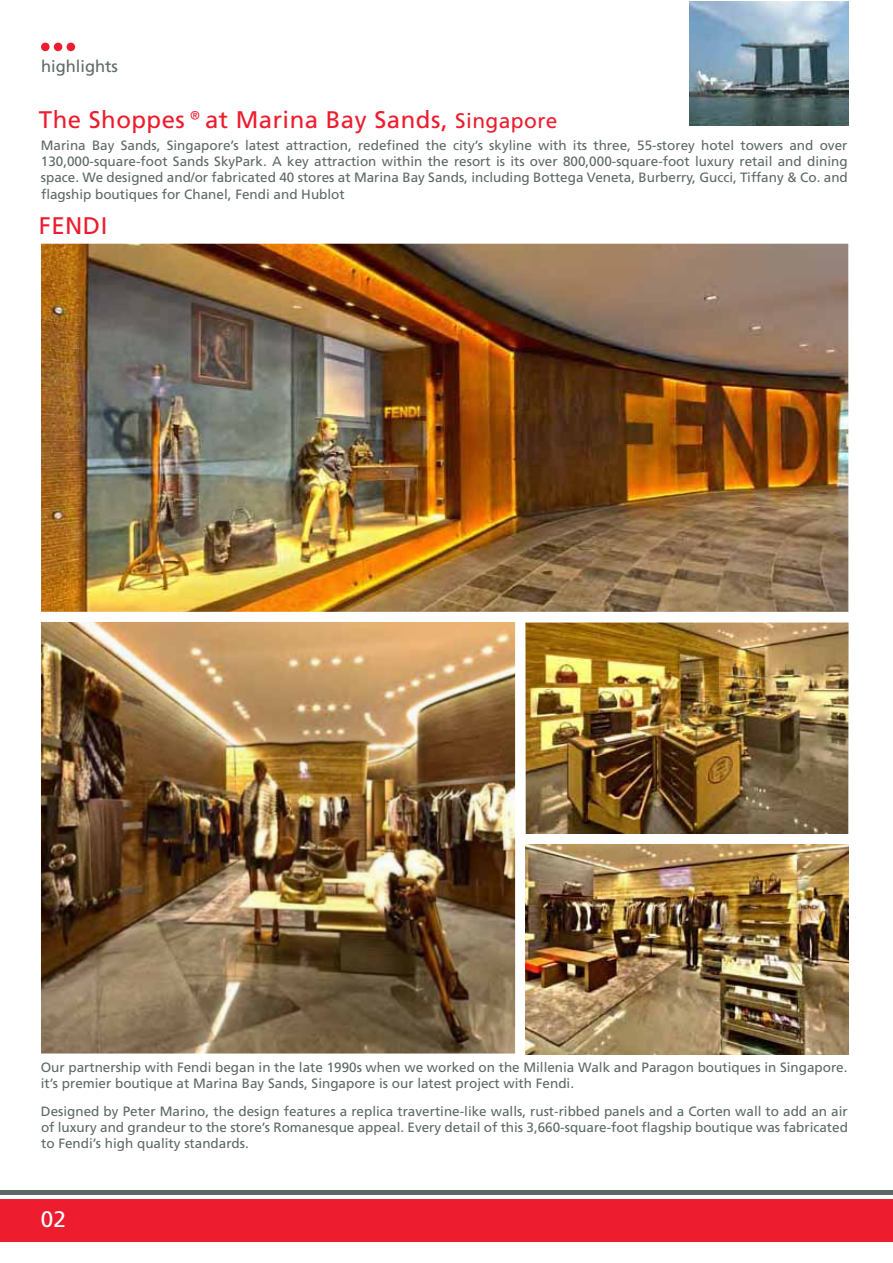
<style>
.page{position:relative;width:893px;height:1263px;background:#fff}
.page>*{position:absolute;margin:0;border:0;box-sizing:border-box;transform-origin:0 0}
.t1{font:24px "Frutiger CE";letter-spacing:.02em;color:#ed1c2e}
.t2{font:22.5px "Frutiger";color:#fff}
.t3{font:16.5px "Frutiger CE";color:#5d6967}
.t4{font:13.5px/16.2px "Frutiger CE";color:#5d6967;text-align:justify}
.s1{font-size:21px}
</style>
<div class="page">
<div style="left:41px;top:43px;width:9px;height:8px;background:#ed1c2e;border-radius:50%"></div>
<div style="left:54px;top:43px;width:8px;height:8px;background:#ed1c2e;border-radius:50%"></div>
<div style="left:67px;top:43px;width:8px;height:8px;background:#ed1c2e;border-radius:50%"></div>
<img style="left:41px;top:622px;width:474px;height:432px">
<img style="left:526px;top:845px;width:322px;height:209px">
<img style="left:41px;top:244px;width:807px;height:368px">
<img style="left:525px;top:623px;width:323px;height:211px">
<img style="left:689px;top:1px;width:159px;height:124px">
<div style="left:0;top:1199px;width:893px;height:42px;background:#ed1c2e"></div>
<div style="left:0;top:1190px;width:893px;height:5px;background:#5d6967"></div>
<p class="t3" style="left:41px;top:60px;width:78px">highlights</p>
<h1 class="t1" style="left:39px;top:110px;width:520px">The Shoppes®at Marina Bay Sands, <span class="s1">Singapore</span></h1>
<p class="t4" style="left:41px;top:138px;width:808px">Marina Bay Sands, Singapore’s latest attraction, redefined the city’s skyline with its three, 55-storey hotel towers and over 130,000-square-foot Sands SkyPark. A key attraction within the resort is its over 800,000-square-foot luxury retail and dining space. We designed and/or fabricated 40 stores at Marina Bay Sands, including Bottega Veneta, Burberry, Gucci, Tiffany &amp; Co. and flagship boutiques for Chanel, Fendi and Hublot</p>
<h1 class="t1" style="left:39px;top:216px;width:70px">FENDI</h1>
<p class="t4" style="left:41px;top:1060px;width:808px">Our partnership with Fendi began in the late 1990s when we worked on the Millenia Walk and Paragon boutiques in Singapore. it’s premier boutique at Marina Bay Sands, Singapore is our latest project with Fendi.</p>
<p class="t4" style="left:41px;top:1104px;width:808px">Designed by Peter Marino, the design features a replica travertine-like walls, rust-ribbed panels and a Corten wall to add an air of luxury and grandeur to the store’s Romanesque appeal. Every detail of this 3,660-square-foot flagship boutique was fabricated to Fendi’s high quality standards.</p>
<h2 class="t2" style="left:41px;top:1210px;width:27px">02</h2>
</div>
